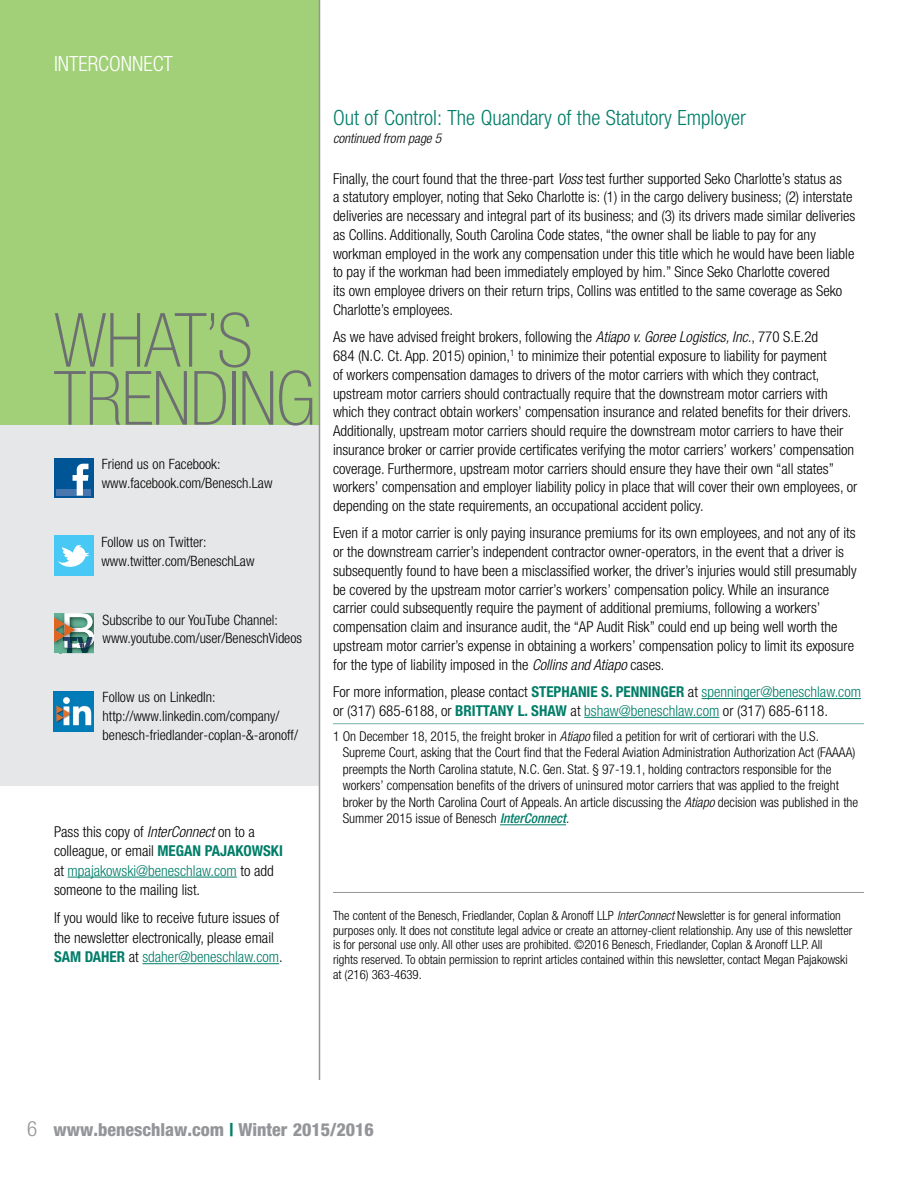
<style>
.page{position:relative;width:918px;height:1188px;background:#fff}
.page>*{position:absolute;margin:0;border:0;box-sizing:border-box;transform-origin:0 0}
.t1{font:100 condensed 75px/57.9px "Helvetica Neue";letter-spacing:-.015em;color:#6d6e71}
.t2{font:300 condensed 21px "Helvetica Neue";color:#007d68}
.t3{font:300 condensed 21px "Helvetica Neue";color:#fff}
.t4{font:800 condensed 18px "Helvetica Neue";color:#939598}
.t5{font:300 condensed 15px/18.8px "Helvetica Neue";color:#000}
.t6{font:300 condensed 14.25px/18.8px "Helvetica Neue";color:#000}
.t7{font:300 condensed 13.5px/16.5px "Helvetica Neue";color:#000}
.t8{font:italic 300 condensed 13.5px "Helvetica Neue";color:#000}
.t9{font:300 condensed 12.75px/15px "Helvetica Neue";color:#000}
.s1{font-style:italic}
.s2{font-weight:700;color:#007d68}
.s3{color:#007d68}
.s4{font-weight:500;font-style:italic;color:#007d68}
.s5{font-weight:300;font-size:21px}
</style>
<div class="page">
<div style="left:0;top:422px;width:319px;height:364px;background:#e6e7e8"></div>
<div style="left:0;top:0;width:319px;height:424px;background:#a1d078"></div>
<div style="left:54px;top:458px;width:40px;height:40px;background:#005596"></div>
<div style="left:57px;top:489px;width:34px;height:7px;background:#4777ae"></div>
<svg style="left:73px;top:464px;width:15px;height:32px"></svg>
<svg style="left:54px;top:536px;width:40px;height:40px;background:#6fd4f7"></svg>
<hr style="left:333px;top:892px;width:531px;height:1px;background:#939598">
<svg style="left:54px;top:613px;width:40px;height:40px;background:#819888"></svg>
<hr style="left:68px;top:877px;width:169px;height:1px;background:#007d68">
<hr style="left:142px;top:963px;width:137px;height:1px;background:#007d68">
<img style="left:54px;top:692px;width:40px;height:40px">
<hr style="left:319px;top:0;width:1px;height:1080px;background:#939598">
<hr style="left:702px;top:698px;width:159px;height:1px;background:#007d68">
<hr style="left:333px;top:723px;width:531px;height:1px;background:#77b2a6">
<hr style="left:584px;top:717px;width:135px;height:1px;background:#007d68">
<hr style="left:500px;top:824px;width:66px;height:1px;background:#007d68">
<h2 class="t3" style="left:54px;top:51px;width:120px">INTERCONNECT</h2>
<h1 class="t1" style="left:54px;top:311px;width:263px">WHAT’S<br>TRENDING</h1>
<p class="t6" style="left:102px;top:455px;width:172px">Friend us on Facebook: www.facebook.com/Benesch.Law</p>
<p class="t6" style="left:101px;top:532px;width:154px">Follow us on Twitter: www.twitter.com/BeneschLaw</p>
<p class="t6" style="left:103px;top:610px;width:201px">Subscribe to our YouTube Channel: www.youtube.com/user/BeneschVideos</p>
<p class="t6" style="left:103px;top:688px;width:197px">Follow us on LinkedIn: http://www.linkedin.com/company/ benesch-friedlander-coplan-&amp;-aronoff/</p>
<p class="t5" style="left:54px;top:821px;width:230px;line-height:19.5px">Pass this copy of <span class="s1">InterConnect</span> on to a colleague, or email <span class="s2">MEGAN PAJAKOWSKI </span>at <span class="s3">mpajakowski@beneschlaw.com</span> to add someone to the mailing list.</p>
<p class="t5" style="left:54px;top:908px;width:230px;line-height:19.5px">If you would like to receive future issues of the newsletter electronically, please email<br><span class="s2">SAM DAHER</span> at <span class="s3">sdaher@beneschlaw.com</span>.</p>
<h2 class="t2" style="left:333px;top:105px;width:414px">Out of Control: The Quandary of the Statutory Employer</h2>
<p class="t8" style="left:333px;top:131px;width:110px">continued from page 5</p>
<p class="t5" style="left:333px;top:169px;width:524px">Finally, the court found that the three-part <span class="s1">Voss</span> test further supported Seko Charlotte’s status as<br>a statutory employer, noting that Seko Charlotte is: (1) in the cargo delivery business; (2) interstate deliveries are necessary and integral part of its business; and (3) its drivers made similar deliveries as Collins. Additionally, South Carolina Code states, “the owner shall be liable to pay for any workman employed in the work any compensation under this title which he would have been liable to pay if the workman had been immediately employed by him.” Since Seko Charlotte covered<br>its own employee drivers on their return trips, Collins was entitled to the same coverage as Seko Charlotte’s employees.</p>
<p class="t5" style="left:333px;top:328px;width:526px">As we have advised freight brokers, following the <span class="s1">Atiapo v. Goree Logistics, Inc.</span>, 770 S.E.2d<br>684 (N.C. Ct. App. 2015) opinion,<sup>1</sup> to minimize their potential exposure to liability for payment<br>of workers compensation damages to drivers of the motor carriers with which they contract, upstream motor carriers should contractually require that the downstream motor carriers with which they contract obtain workers’ compensation insurance and related benefits for their drivers.<br>Additionally, upstream motor carriers should require the downstream motor carriers to have their insurance broker or carrier provide certificates verifying the motor carriers’ workers’ compensation coverage. Furthermore, upstream motor carriers should ensure they have their own “all states” workers’ compensation and employer liability policy in place that will cover their own employees, or depending on the state requirements, an occupational accident policy.</p>
<p class="t5" style="left:333px;top:524px;width:525px">Even if a motor carrier is only paying insurance premiums for its own employees, and not any of its or the downstream carrier’s independent contractor owner-operators, in the event that a driver is subsequently found to have been a misclassified worker, the driver’s injuries would still presumably be covered by the upstream motor carrier’s workers’ compensation policy. While an insurance carrier could subsequently require the payment of additional premiums, following a workers’ compensation claim and insurance audit, the “AP Audit Risk” could end up being well worth the upstream motor carrier’s expense in obtaining a workers’ compensation policy to limit its exposure for the type of liability imposed in the <span class="s1">Collins and Atiapo</span> cases.</p>
<p class="t5" style="left:333px;top:682px;width:530px">For more information, please contact <span class="s2">STEPHANIE S. PENNINGER</span> at <span class="s3">spenninger@beneschlaw.com </span>or (317) 685-6188, or <span class="s2">BRITTANY L. SHAW</span> at <span class="s3">bshaw@beneschlaw.com</span> or (317) 685-6118.</p>
<p class="t7" style="left:343px;top:728px;width:517px;text-indent:-10px">1 On December 18, 2015, the freight broker in <span class="s1">Atiapo</span> filed a petition for writ of certiorari with the U.S.<br>Supreme Court, asking that the Court find that the Federal Aviation Administration Authorization Act (FAAAA) preempts the North Carolina statute, N.C. Gen. Stat. § 97-19.1, holding contractors responsible for the workers’ compensation benefits of the drivers of uninsured motor carriers that was applied to the freight broker by the North Carolina Court of Appeals. An article discussing the <span class="s1">Atiapo</span> decision was published in the Summer 2015 issue of Benesch <span class="s4">InterConnect</span>.</p>
<p class="t9" style="left:333px;top:907px;width:521px">The content of the Benesch, Friedlander, Coplan &amp; Aronoff LLP <span class="s1">InterConnect</span> Newsletter is for general information purposes only. It does not constitute legal advice or create an attorney-client relationship. Any use of this newsletter is for personal use only. All other uses are prohibited. ©2016 Benesch, Friedlander, Coplan &amp; Aronoff LLP. All<br>rights reserved. To obtain permission to reprint articles contained within this newsletter, contact Megan Pajakowski at (216) 363-4639.</p>
<p class="t4" style="left:27px;top:1118px;width:348px"><span class="s5">6</span> www.beneschlaw.com <span class="s3">|</span> Winter 2015/2016</p>
</div>
